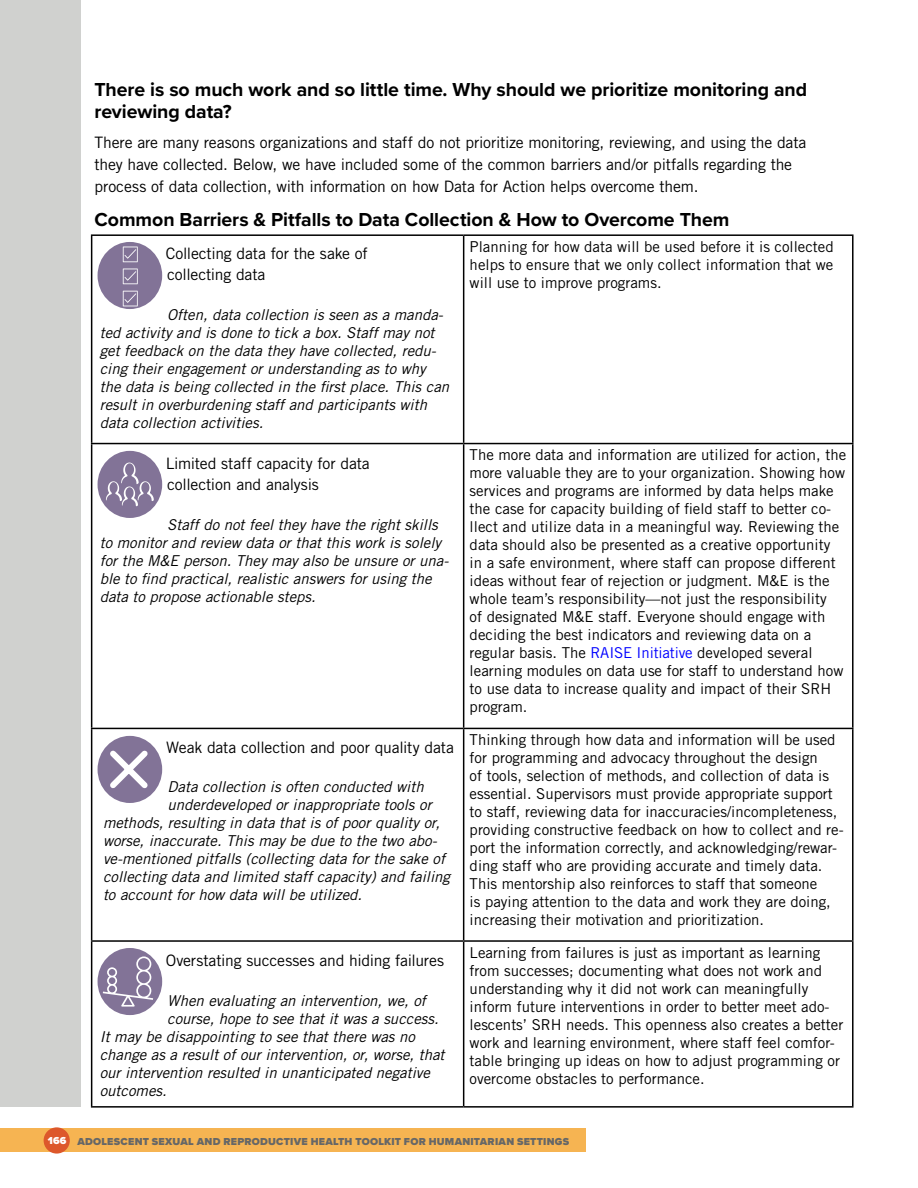
<style>
.page{position:relative;width:918px;height:1188px;background:#fff}
.page>*{position:absolute;margin:0;border:0;box-sizing:border-box;transform-origin:0 0}
.t1{font:700 19.5px/21.8px "Proxima Nova";letter-spacing:-.005em;color:#000}
.t2{font:15.75px/21.8px "Trade Gothic LT Std";letter-spacing:-.01em;color:#000}
.t3{font:15px/18px "Trade Gothic LT Std";color:#000}
.t4{font:italic 15px/18px "Trade Gothic LT Std";color:#000}
.t5{font:900 10.5px "Proxima Nova";letter-spacing:.025em;color:#666767}
.s1{color:#00f}
.s2{color:#fff}
</style>
<div class="page">
<div style="left:0;top:0;width:81px;height:1107px;background:#d0d1cf"></div>
<div style="left:0;top:1129px;width:586px;height:23px;background:#f6b452"></div>
<div style="left:44px;top:1127px;width:26px;height:27px;background:#dd582b;border-radius:50%"></div>
<hr style="left:91px;top:234px;width:373px;height:2px;background:#000">
<hr style="left:91px;top:236px;width:1px;height:207px;background:#000">
<hr style="left:464px;top:234px;width:390px;height:2px;background:#000">
<hr style="left:463px;top:236px;width:1px;height:207px;background:#000">
<hr style="left:852px;top:236px;width:2px;height:207px;background:#000">
<hr style="left:91px;top:443px;width:373px;height:1px;background:#000">
<hr style="left:91px;top:444px;width:1px;height:284px;background:#000">
<hr style="left:464px;top:443px;width:390px;height:1px;background:#000">
<hr style="left:463px;top:444px;width:1px;height:284px;background:#000">
<hr style="left:852px;top:444px;width:2px;height:284px;background:#000">
<hr style="left:91px;top:728px;width:373px;height:1px;background:#000">
<hr style="left:91px;top:729px;width:1px;height:211px;background:#000">
<hr style="left:464px;top:728px;width:390px;height:1px;background:#000">
<hr style="left:463px;top:729px;width:1px;height:211px;background:#000">
<hr style="left:852px;top:729px;width:2px;height:211px;background:#000">
<hr style="left:91px;top:940px;width:373px;height:2px;background:#000">
<hr style="left:91px;top:942px;width:1px;height:164px;background:#000">
<hr style="left:464px;top:940px;width:390px;height:2px;background:#000">
<hr style="left:463px;top:942px;width:1px;height:164px;background:#000">
<hr style="left:852px;top:942px;width:2px;height:164px;background:#000">
<hr style="left:91px;top:1106px;width:373px;height:2px;background:#000">
<hr style="left:464px;top:1106px;width:390px;height:2px;background:#000">
<div style="left:98px;top:242px;width:64px;height:67px;background:#827397;border-radius:50%"></div>
<svg style="left:123px;top:247px;width:15px;height:59px"></svg>
<div style="left:98px;top:451px;width:64px;height:67px;background:#827397;border-radius:50%"></div>
<svg style="left:106px;top:463px;width:48px;height:43px"></svg>
<div style="left:98px;top:736px;width:64px;height:67px;background:#827397;border-radius:50%"></div>
<svg style="left:105px;top:745px;width:48px;height:49px"></svg>
<div style="left:98px;top:948px;width:64px;height:67px;background:#827397;border-radius:50%"></div>
<svg style="left:103px;top:956px;width:50px;height:51px"></svg>
<h1 class="t1" style="left:94px;top:79px;width:714px">There is so much work and so little time. Why should we prioritize monitoring and reviewing data?</h1>
<p class="t2" style="left:94px;top:132px;width:713px">There are many reasons organizations and staff do not prioritize monitoring, reviewing, and using the data they have collected. Below, we have included some of the common barriers and/or pitfalls regarding the process of data collection, with information on how Data for Action helps overcome them.</p>
<h1 class="t1" style="left:94px;top:209px;width:636px">Common Barriers &amp; Pitfalls to Data Collection &amp; How to Overcome Them</h1>
<p class="t3" style="left:470px;top:238px;width:366px;text-align:justify">Planning for how data will be used before it is collected helps to ensure that we only collect information that we will use to improve programs.</p>
<p class="t2" style="left:166px;top:242px;width:204px">Collecting data for the sake of collecting data</p>
<p class="t4" style="left:100px;top:306px;width:351px;text-indent:68px">Often, data collection is seen as a manda&shy;ted activity and is done to tick a box. Staff may not get feedback on the data they have collected, redu&shy;cing their engagement or understanding as to why the data is being collected in the first place. This can result in overburdening staff and participants with data collection activities.</p>
<p class="t2" style="left:166px;top:452px;width:206px">Limited staff capacity for data collection and analysis</p>
<p class="t4" style="left:100px;top:516px;width:351px;text-indent:68px">Staff do not feel they have the right skills to monitor and review data or that this work is solely for the M&amp;E person. They may also be unsure or una&shy;ble to find practical, realistic answers for using the data to propose actionable steps.</p>
<p class="t2" style="left:166px;top:736px;width:289px">Weak data collection and poor quality data</p>
<p class="t4" style="left:168px;top:778px;width:258px">Data collection is often conducted with</p>
<p class="t4" style="left:168px;top:796px;width:266px">underdeveloped or inappropriate tools or</p>
<p class="t4" style="left:103px;top:814px;width:339px">methods, resulting in data that is of poor quality or,</p>
<p class="t4" style="left:103px;top:832px;width:336px">worse, inaccurate. This may be due to the two abo-</p>
<p class="t4" style="left:103px;top:850px;width:344px">ve-mentioned pitfalls (collecting data for the sake of</p>
<p class="t4" style="left:103px;top:868px;width:349px">collecting data and limited staff capacity) and failing</p>
<p class="t4" style="left:103px;top:886px;width:261px">to account for how data will be utilized.</p>
<p class="t2" style="left:166px;top:949px;width:280px">Overstating successes and hiding failures</p>
<p class="t4" style="left:167px;top:992px;width:260px">When evaluating an intervention, we, of</p>
<p class="t4" style="left:167px;top:1010px;width:273px">course, hope to see that it was a success.</p>
<p class="t4" style="left:100px;top:1028px;width:317px">It may be disappointing to see that there was no</p>
<p class="t4" style="left:100px;top:1046px;width:346px">change as a result of our intervention, or, worse, that</p>
<p class="t4" style="left:100px;top:1064px;width:332px">our intervention resulted in unanticipated negative</p>
<p class="t4" style="left:100px;top:1082px;width:69px">outcomes.</p>
<p class="t3" style="left:470px;top:446px;width:378px">The more data and information are utilized for action, the more valuable they are to your organization. Showing how services and programs are informed by data helps make the case for capacity building of field staff to better co&shy;llect and utilize data in a meaningful way. Reviewing the data should also be presented as a creative opportunity in a safe environment, where staff can propose different ideas without fear of rejection or judgment. M&amp;E is the whole team’s responsibility—not just the responsibility<br>of designated M&amp;E staff. Everyone should engage with deciding the best indicators and reviewing data on a regular basis. The <span class="s1">RAISE Initiative</span> developed several learning modules on data use for staff to understand how to use data to increase quality and impact of their SRH program.</p>
<p class="t3" style="left:470px;top:731px;width:376px">Thinking through how data and information will be used for programming and advocacy throughout the design<br>of tools, selection of methods, and collection of data is essential. Supervisors must provide appropriate support to staff, reviewing data for inaccuracies/incompleteness, providing constructive feedback on how to collect and re&shy;port the information correctly, and acknowledging/rewar&shy;ding staff who are providing accurate and timely data.<br>This mentorship also reinforces to staff that someone<br>is paying attention to the data and work they are doing, increasing their motivation and prioritization.</p>
<p class="t3" style="left:470px;top:943px;width:375px">Learning from failures is just as important as learning from successes; documenting what does not work and understanding why it did not work can meaningfully inform future interventions in order to better meet ado&shy;lescents’ SRH needs. This openness also creates a better work and learning environment, where staff feel comfor&shy;table bringing up ideas on how to adjust programming or overcome obstacles to performance.</p>
<p class="t5" style="left:48px;top:1134px;width:523px"><span class="s2">166</span> ADOLESCENT SEXUAL AND REPRODUCTIVE HEALTH TOOLKIT FOR HUMANITARIAN SETTINGS</p>
</div>
